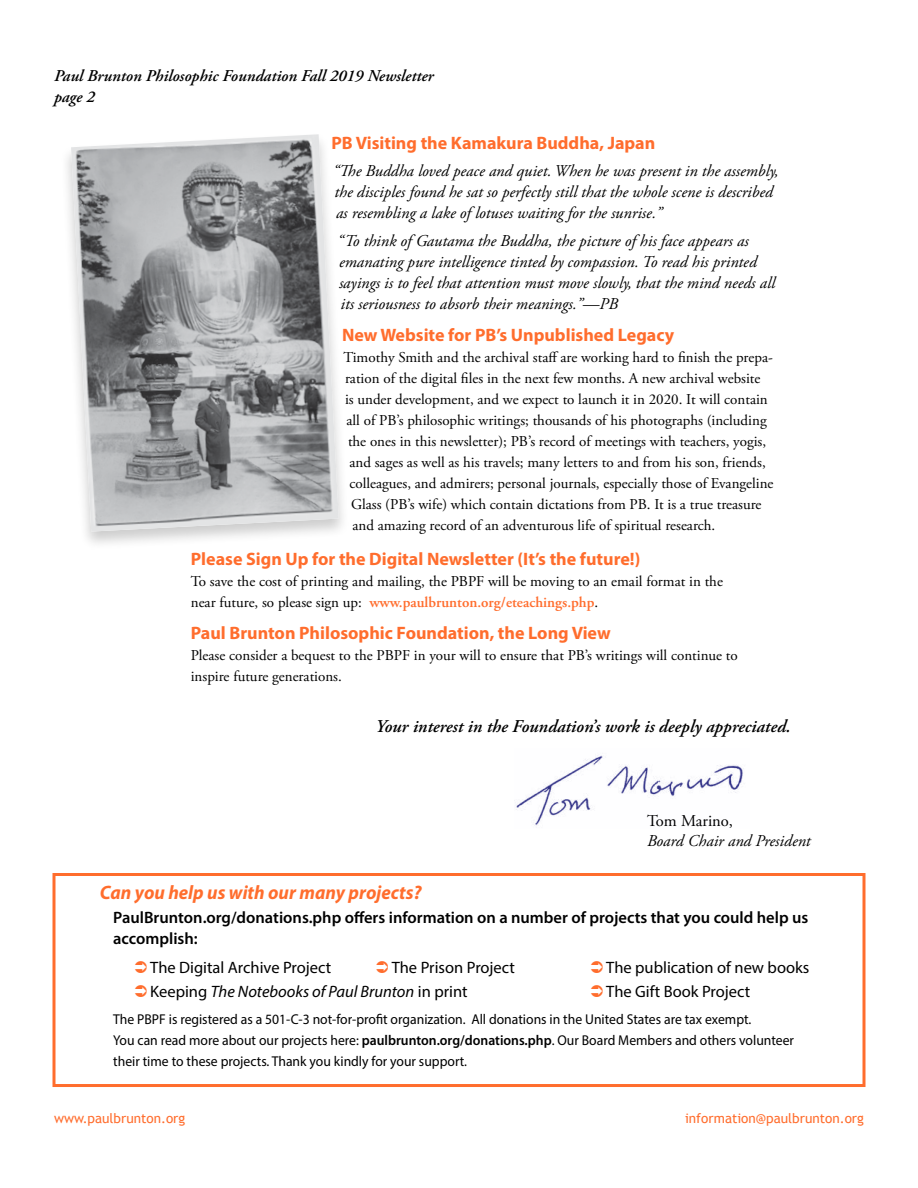
<style>
.page{position:relative;width:918px;height:1188px;background:#fff}
.page>*{position:absolute;margin:0;border:0;box-sizing:border-box;transform-origin:0 0}
.t1{font:italic 700 19.5px "Myriad Pro";color:#ff6d2d;scale:.96 1}
.t2{font:700 18px "Myriad Pro";color:#ff6d2d}
.t3{font:italic 600 18px "Adobe Garamond Pro";color:#000}
.t4{font:italic 16.5px/21px "Adobe Garamond Pro";color:#000}
.t5{font:600 16.5px/21px "Myriad Pro";color:#000}
.t6{font:16.5px "Myriad Pro";color:#000}
.t7{font:italic 600 16.5px/21px "Adobe Garamond Pro";color:#000}
.t8{font:italic 16.5px "Myriad Pro";color:#000}
.t9{font:16.5px "Adobe Garamond Pro";color:#000}
.t10{font:15px/21px "Adobe Garamond Pro";color:#000}
.t11{font:14.25px/21px "Myriad Pro";color:#000;scale:.96 1}
.t12{font:13.5px "Trebuchet MS";color:#ff6d2d}
.s1{font-weight:600;color:#ff6d2d}
.s2{font-style:normal}
.s3{font-weight:600}
</style>
<div class="page">
<div style="left:52px;top:873px;width:814px;height:214px;border:3px solid #ff6d2d"></div>
<div style="left:60px;top:131px;width:290px;height:419px;background:#000;opacity:.2"></div>
<img style="left:71px;top:134px;width:268px;height:398px">
<img style="left:514px;top:755px;width:230px;height:71px">
<p class="t7" style="left:54px;top:66px;width:381px">Paul Brunton Philosophic Foundation Fall 2019 Newsletter page 2</p>
<p class="t2" style="left:332px;top:131px;width:325px">PB Visiting the Kamakura Buddha, Japan</p>
<p class="t4" style="left:333px;top:161px;width:447px">“The Buddha loved peace and quiet. When he was present in the assembly, the disciples found he sat so perfectly still that the whole scene is described as resembling a lake of lotuses waiting for the sunrise.”</p>
<p class="t4" style="left:338px;top:231px;width:439px">“To think of Gautama the Buddha, the picture of his face appears as emanating pure intelligence tinted by compassion. To read his printed sayings is to feel that attention must move slowly, that the mind needs all its seriousness to absorb their meanings.”—PB</p>
<p class="t2" style="left:342px;top:323px;width:334px">New Website for PB’s Unpublished Legacy</p>
<p class="t10" style="left:344px;top:347px;width:431px">Timothy Smith and the archival staff are working hard to finish the prepa-</p>
<p class="t10" style="left:345px;top:368px;width:417px">ration of the digital files in the next few months. A new archival website</p>
<p class="t10" style="left:345px;top:389px;width:424px">is under development, and we expect to launch it in 2020. It will contain</p>
<p class="t10" style="left:346px;top:410px;width:422px">all of PB’s philosophic writings; thousands of his photographs (including</p>
<p class="t10" style="left:348px;top:431px;width:420px">the ones in this newsletter); PB’s record of meetings with teachers, yogis,</p>
<p class="t10" style="left:350px;top:452px;width:418px">and sages as well as his travels; many letters to and from his son, friends,</p>
<p class="t10" style="left:350px;top:473px;width:426px">colleagues, and admirers; personal journals, especially those of Evangeline</p>
<p class="t10" style="left:351px;top:494px;width:412px">Glass (PB’s wife) which contain dictations from PB. It is a true treasure</p>
<p class="t10" style="left:352px;top:515px;width:364px">and amazing record of an adventurous life of spiritual research.</p>
<p class="t2" style="left:191px;top:547px;width:451px">Please Sign Up for the Digital Newsletter (It’s the future!)</p>
<p class="t10" style="left:191px;top:571px;width:534px">To save the cost of printing and mailing, the PBPF will be moving to an email format in the near future, so please sign up: <span class="s1">www.paulbrunton.org/eteachings.php</span>.</p>
<p class="t2" style="left:191px;top:621px;width:421px">Paul Brunton Philosophic Foundation, the Long View</p>
<p class="t10" style="left:191px;top:645px;width:549px">Please consider a bequest to the PBPF in your will to ensure that PB’s writings will continue to inspire future generations.</p>
<p class="t3" style="left:375px;top:716px;width:417px">Your interest in the Foundation’s work is deeply appreciated.</p>
<p class="t9" style="left:647px;top:811px;width:88px">Tom Marino,</p>
<p class="t4" style="left:647px;top:831px;width:165px">Board Chair and President</p>
<h1 class="t1" style="left:100px;top:882px;width:337px">Can you help us with our many projects?</h1>
<p class="t5" style="left:113px;top:907px;width:697px">PaulBrunton.org/donations.php offers information on a number of projects that you could help us accomplish:</p>
<p class="t6" style="left:150px;top:957px;width:183px">The Digital Archive Project</p>
<p class="t6" style="left:392px;top:957px;width:125px">The Prison Project</p>
<p class="t6" style="left:606px;top:957px;width:205px">The publication of new books</p>
<p class="t8" style="left:150px;top:981px;width:319px"><span class="s2">Keeping</span> The Notebooks of Paul Brunton <span class="s2">in print</span></p>
<p class="t6" style="left:606px;top:981px;width:145px">The Gift Book Project</p>
<p class="t11" style="left:113px;top:1009px;width:711px">The PBPF is registered as a 501-C-3 not-for-profit organization. All donations in the United States are tax exempt.<br>You can read more about our projects here: <span class="s3">paulbrunton.org/donations.php</span>. Our Board Members and others volunteer their time to these projects. Thank you kindly for your support.</p>
<p class="t12" style="left:54px;top:1110px;width:133px">www.paulbrunton.org</p>
<p class="t12" style="left:685px;top:1110px;width:180px">information@paulbrunton.org</p>
</div>
